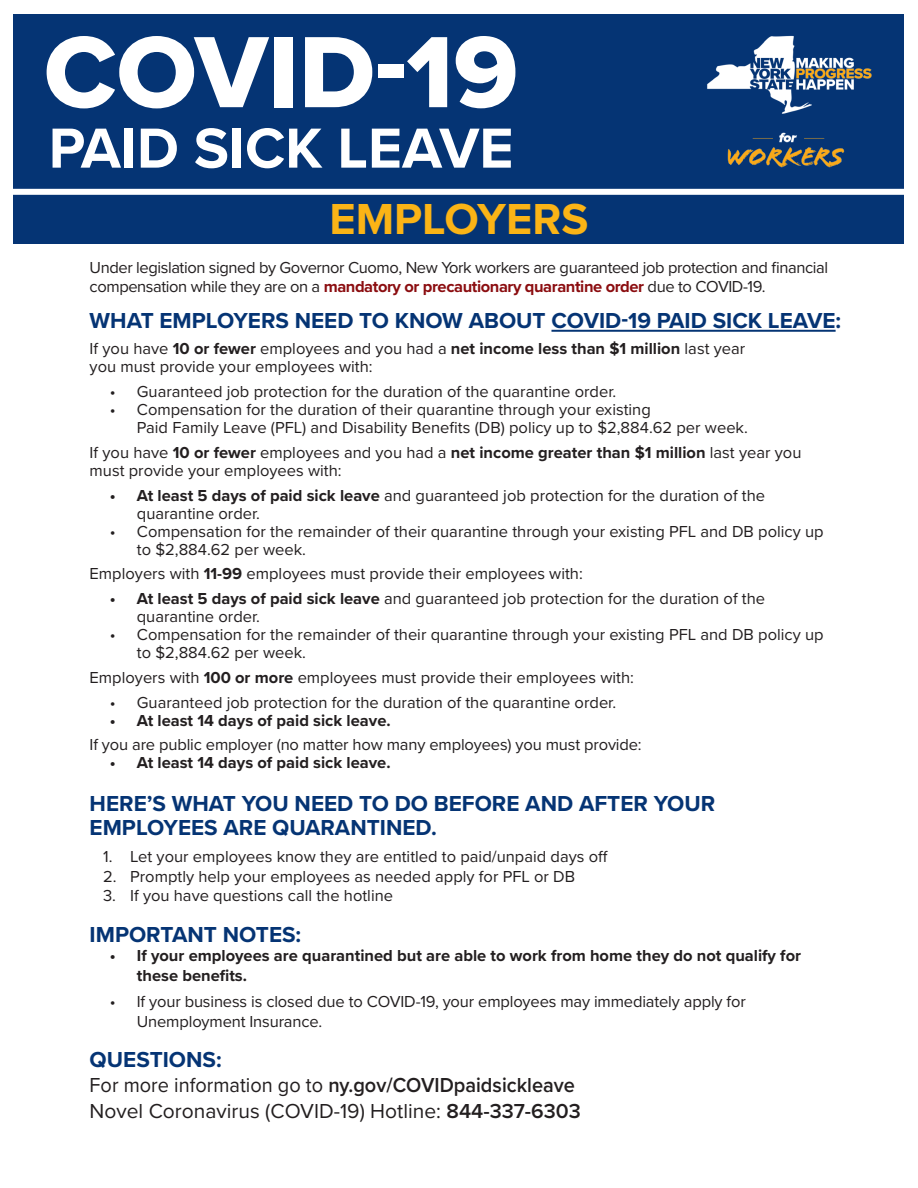
<style>
.page{position:relative;width:918px;height:1188px;background:#fff}
.page>*{position:absolute;margin:0;border:0;box-sizing:border-box;transform-origin:0 0}
.t1{font:105px "Proxima Nova Extrabld";color:#fff}
.t2{font:700 58.5px "Proxima Nova";color:#fff}
.t3{font:700 45px "Proxima Nova";color:#fbb416}
.t4{font:700 22.5px/24px "Proxima Nova";color:#053474}
.t5{font:21px/25.2px "Proxima Nova";color:#231f20;scale:.95 1}
.t6{font:16.5px/18px "Proxima Nova";color:#231f20}
.t7{font:16.5px/19.5px "Proxima Nova";letter-spacing:-.025em;color:#231f20}
.t8{font:700 16.5px/19.5px "Proxima Nova";color:#231f20}
.s1{font-weight:700;color:#8b0d10}
.s2{font-weight:700}
.s3{font-weight:600}
</style>
<div class="page">
<div style="left:14px;top:194px;width:890px;height:50px;background:#053474"></div>
<hr style="left:551px;top:330px;width:285px;height:2px;background:#053474">
<div style="left:14px;top:14px;width:890px;height:179px;background:#053474"></div>
<img style="left:707px;top:35px;width:165px;height:133px">
<div style="left:0;top:189px;width:918px;height:6px;background:#fff"></div>
<h1 class="t1" style="left:44px;top:-6px;width:476px">COVID-19</h1>
<h2 class="t2" style="left:49px;top:105px;width:466px">PAID SICK LEAVE</h2>
<h3 class="t3" style="left:330px;top:185px;width:260px">EMPLOYERS</h3>
<p class="t7" style="left:90px;top:257px;width:740px">Under legislation signed by Governor Cuomo, New York workers are guaranteed job protection and financial compensation while they are on a <span class="s1">mandatory or precautionary quarantine order</span> due to COVID-19.</p>
<h3 class="t4" style="left:90px;top:308px;width:753px">WHAT EMPLOYERS NEED TO KNOW ABOUT COVID-19 PAID SICK LEAVE:</h3>
<p class="t6" style="left:90px;top:339px;width:657px">If you have <span class="s2">10 or fewer</span> employees and you had a <span class="s2">net income less than $1 million</span> last year you must provide your employees with:</p>
<p class="t6" style="left:110px;top:382px;width:508px">• Guaranteed job protection for the duration of the quarantine order.</p>
<p class="t6" style="left:137px;top:400px;width:613px;text-indent:-27px">• Compensation for the duration of their quarantine through your existing<br>Paid Family Leave (PFL) and Disability Benefits (DB) policy up to $2,884.62 per week.</p>
<p class="t6" style="left:90px;top:443px;width:713px">If you have <span class="s2">10 or fewer</span> employees and you had a <span class="s2">net income greater than $1 million</span> last year you must provide your employees with:</p>
<p class="t6" style="left:137px;top:485px;width:630px;text-indent:-27px"><span class="s2">• At least 5 days of paid sick leave</span> and guaranteed job protection for the duration of the quarantine order.</p>
<p class="t6" style="left:137px;top:521px;width:688px;text-indent:-27px">• Compensation for the remainder of their quarantine through your existing PFL and DB policy up to $2,884.62 per week.</p>
<p class="t6" style="left:90px;top:564px;width:495px">Employers with <span class="s2">11-99</span> employees must provide their employees with:</p>
<p class="t6" style="left:137px;top:589px;width:630px;text-indent:-27px"><span class="s2">• At least 5 days of paid sick leave</span> and guaranteed job protection for the duration of the quarantine order.</p>
<p class="t6" style="left:137px;top:625px;width:688px;text-indent:-27px">• Compensation for the remainder of their quarantine through your existing PFL and DB policy up to $2,884.62 per week.</p>
<p class="t6" style="left:90px;top:668px;width:546px">Employers with <span class="s2">100 or more</span> employees must provide their employees with:</p>
<p class="t6" style="left:110px;top:692px;width:508px">• Guaranteed job protection for the duration of the quarantine order.</p>
<p class="t8" style="left:110px;top:710px;width:282px">• At least 14 days of paid sick leave.</p>
<p class="t6" style="left:90px;top:735px;width:554px">If you are public employer (no matter how many employees) you must provide:</p>
<p class="t8" style="left:110px;top:753px;width:282px">• At least 14 days of paid sick leave.</p>
<h3 class="t4" style="left:90px;top:791px;width:627px">HERE’S WHAT YOU NEED TO DO BEFORE AND AFTER YOUR<br>EMPLOYEES ARE QUARANTINED.</h3>
<p class="t6" style="left:103px;top:847px;width:506px">1. Let your employees know they are entitled to paid/unpaid days off</p>
<p class="t6" style="left:103px;top:866px;width:474px">2. Promptly help your employees as needed apply for PFL or DB</p>
<p class="t6" style="left:103px;top:886px;width:291px">3. If you have questions call the hotline</p>
<h3 class="t4" style="left:90px;top:922px;width:213px">IMPORTANT NOTES:</h3>
<p class="t8" style="left:137px;top:946px;width:666px;text-indent:-27px">• If your employees are quarantined but are able to work from home they do not qualify for these benefits.</p>
<p class="t6" style="left:137px;top:991px;width:610px;line-height:19.5px;text-indent:-27px">• If your business is closed due to COVID-19, your employees may immediately apply for<br>Unemployment Insurance.</p>
<h3 class="t4" style="left:90px;top:1047px;width:134px">QUESTIONS:</h3>
<p class="t5" style="left:90px;top:1072px;width:519px">For more information go to <span class="s3">ny.gov/COVIDpaidsickleave<br></span>Novel Coronavirus (COVID-19) Hotline: <span class="s3">844-337-6303</span></p>
</div>
